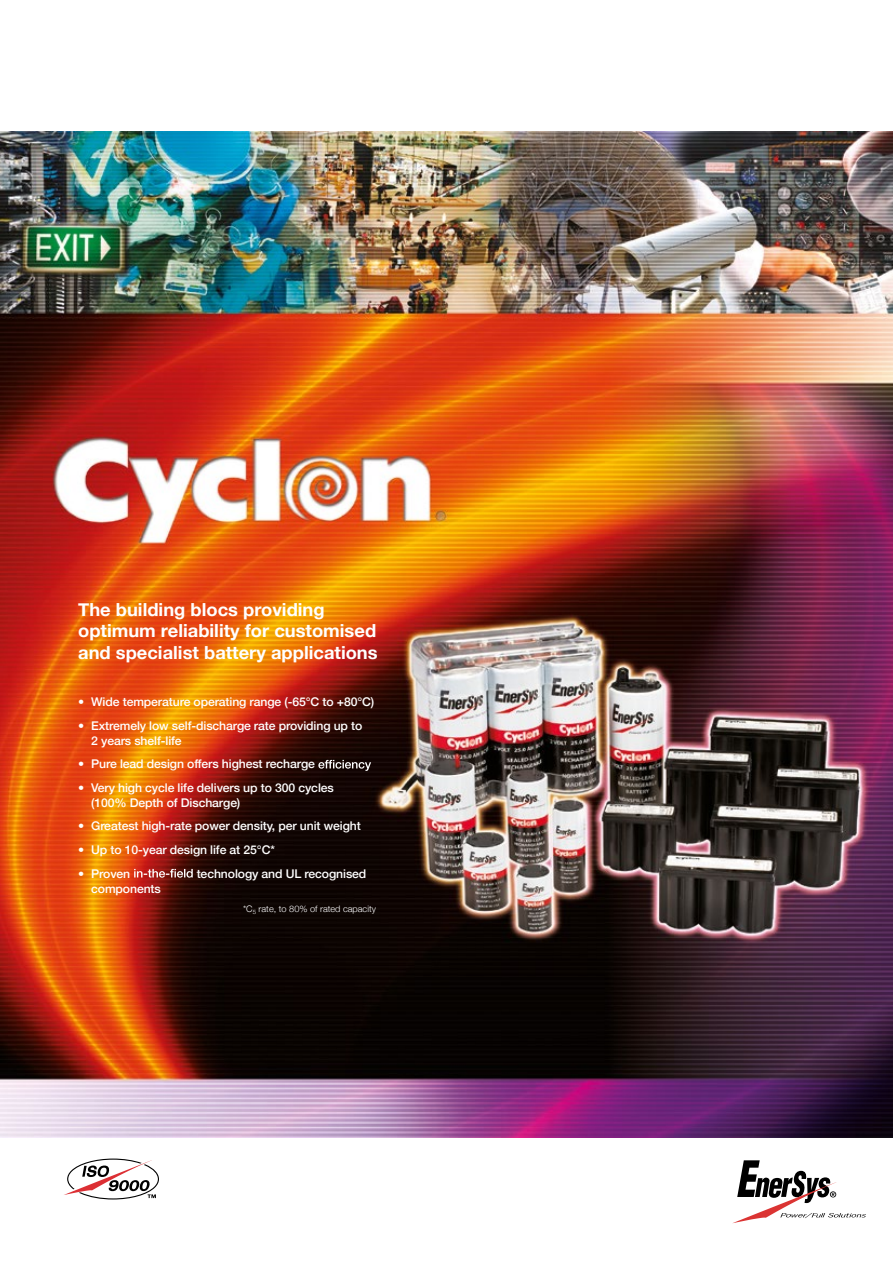
<style>
.page{position:relative;width:893px;height:1263px;background:#fff}
.page>*{position:absolute;margin:0;border:0;box-sizing:border-box;transform-origin:0 0}
.t1{font:700 18px/21.6px "Helvetica Neue";color:#fff}
.t2{font:500 12px/23.5px "Helvetica Neue";letter-spacing:-.01em;color:#fff}
.t3{font:300 9px "Helvetica Neue";color:#fff}
</style>
<div class="page">
<img style="left:0;top:132px;width:893px;height:1005px">
<svg style="left:64px;top:1158px;width:95px;height:41px"></svg>
<svg style="left:733px;top:1160px;width:133px;height:63px"></svg>
<svg style="left:318px;top:760px;width:53px;height:11px"></svg>
<svg style="left:134px;top:869px;width:59px;height:9px"></svg>
<h1 class="t1" style="left:78px;top:600px;width:301px">The building blocs providing optimum reliability for customised and specialist battery applications</h1>
<p class="t2" style="left:78px;top:691px;width:298px">ï Wide temperature operating range (-65°C to +80°C) ï Extremely low self-discharge rate providing up to</p>
<p class="t2" style="left:78px;top:730px;width:257px;text-indent:13px">2 years shelf-life<br>ï Pure lead design offers highest recharge<br>ï Very high cycle life delivers up to 300 cycles</p>
<p class="t2" style="left:78px;top:792px;width:284px;text-indent:13px">(100% Depth of Discharge)<br>ï Greatest high-rate power density, per unit weight ï Up to 10-year design life at 25°C*<br>ï Proven</p>
<p class="t2" style="left:197px;top:862px;width:171px">technology and UL recognised</p>
<p class="t2" style="left:91px;top:878px;width:71px">components</p>
<p class="t3" style="left:243px;top:906px;width:135px">*C<sub>5</sub> rate, to 80% of rated capacity</p>
</div>
